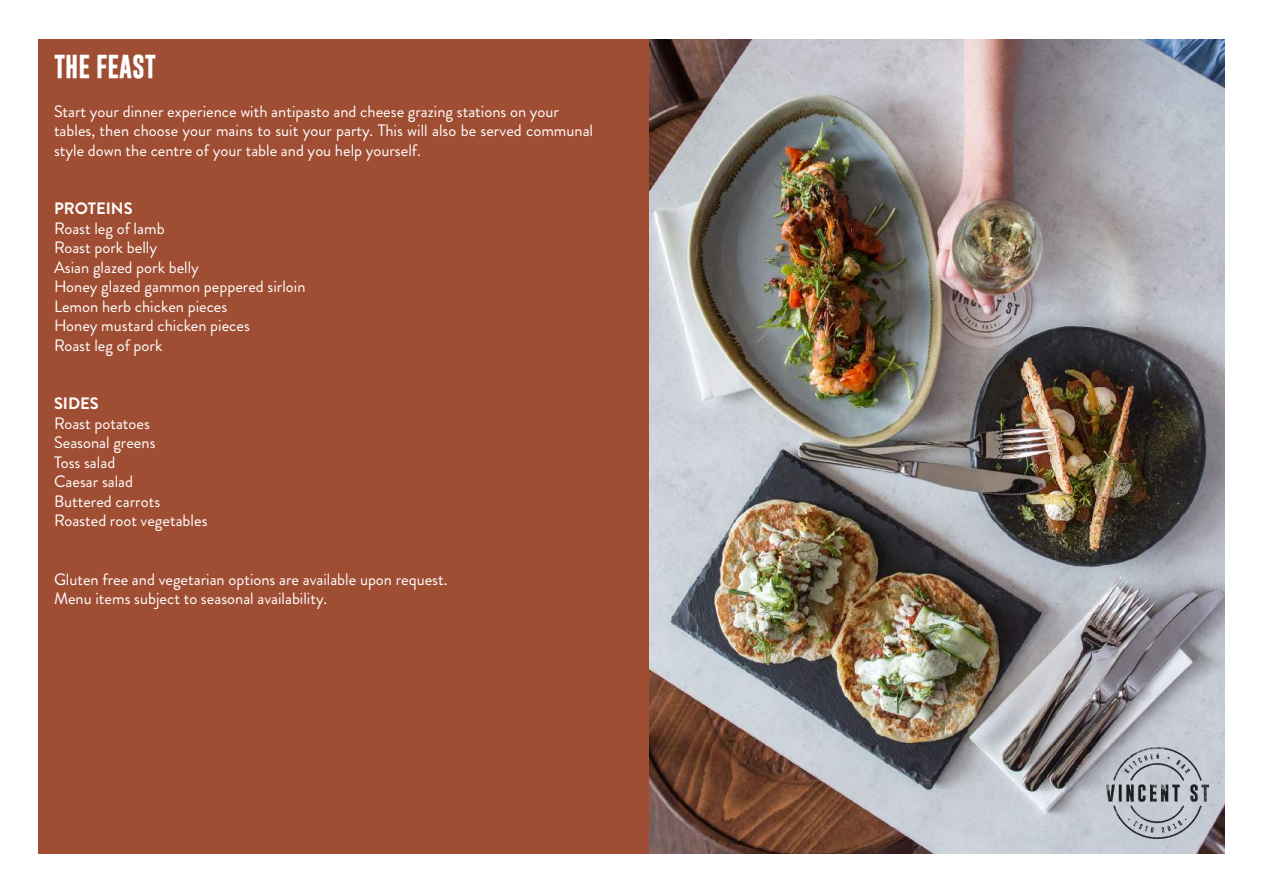
<style>
.page{position:relative;width:1263px;height:893px;background:#fff}
.page>*{position:absolute;margin:0;border:0;box-sizing:border-box;transform-origin:0 0}
.t1{font:700 24px "Gobold";color:#fff}
.t2{font:16.5px/19.5px "Brandon Grotesque";color:#fff}
.t3{font:700 16.5px "Brandon Grotesque";color:#fff}
</style>
<div class="page">
<div style="left:38px;top:39px;width:1187px;height:815px;background:#a04e33"></div>
<img style="left:649px;top:39px;width:576px;height:815px">
<img style="left:1106px;top:747px;width:103px;height:92px">
<h1 class="t1" style="left:54px;top:51px;width:104px">THE FEAST</h1>
<p class="t2" style="left:54px;top:102px;width:541px">Start your dinner experience with antipasto and cheese grazing stations on your tables, then choose your mains to suit your party. This will also be served communal style down the centre of your table and you help yourself.</p>
<p class="t3" style="left:54px;top:197px;width:80px">PROTEINS</p>
<p class="t2" style="left:54px;top:219px;width:253px">Roast leg of lamb<br>Roast pork belly<br>Asian glazed pork belly<br>Honey glazed gammon peppered sirloin<br>Lemon herb chicken pieces<br>Honey mustard chicken pieces<br>Roast leg of pork</p>
<p class="t3" style="left:54px;top:392px;width:46px">SIDES</p>
<p class="t2" style="left:54px;top:414px;width:155px">Roast potatoes<br>Seasonal greens<br>Toss salad<br>Caesar salad<br>Buttered carrots<br>Roasted root vegetables</p>
<p class="t2" style="left:54px;top:570px;width:395px">Gluten free and vegetarian options are available upon request.<br>Menu items subject to seasonal availability.</p>
</div>
